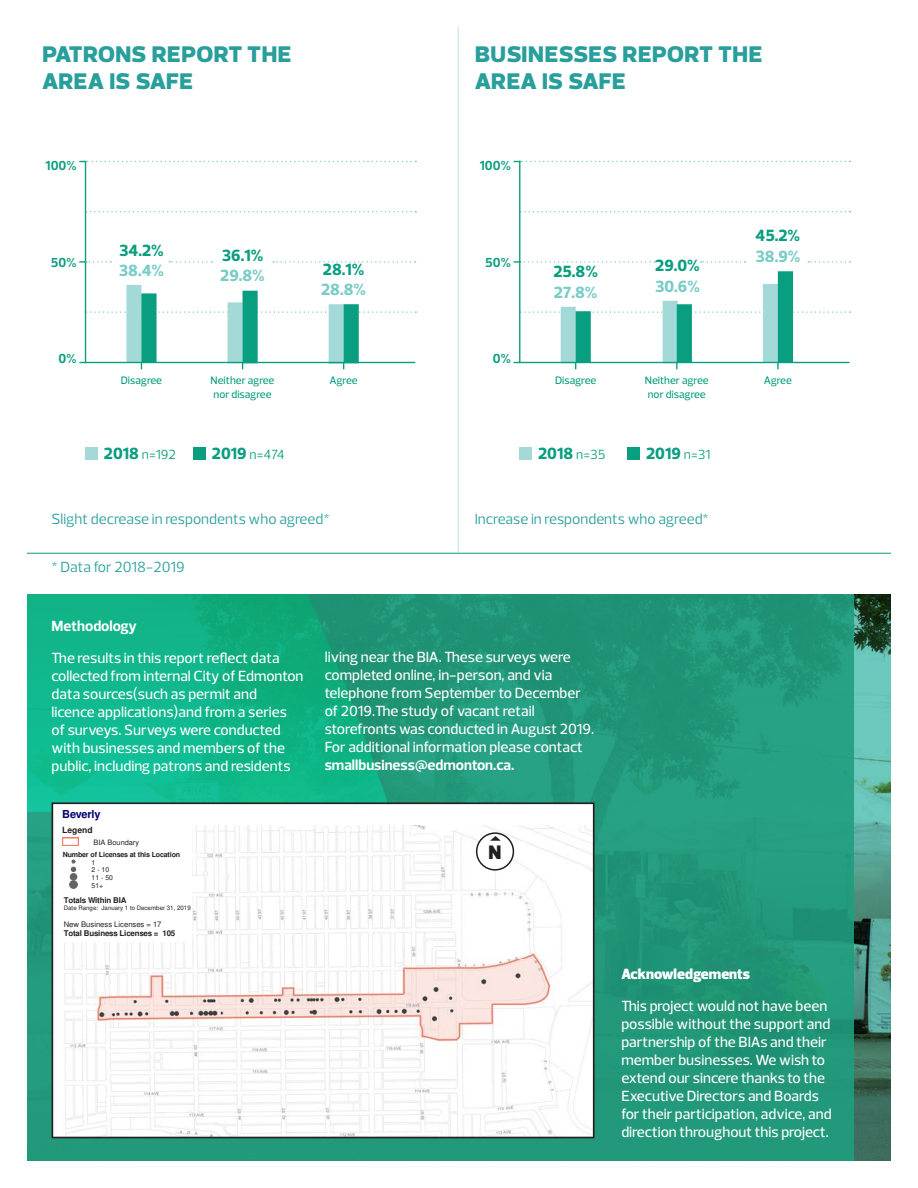
<style>
.page{position:relative;width:918px;height:1188px;background:#fff}
.page>*{position:absolute;margin:0;border:0;box-sizing:border-box;transform-origin:0 0}
.t1{font:800 27px/27px "Prelo";color:#299f9c}
.t2{font:900 19.95px "Prelo";color:#231f20}
.t3{font:800 16.5px "Prelo";color:#0a9e80}
.t4{font:800 16.5px "Prelo";color:#7accc7}
.t5{font:500 15px/18px "Prelo";color:#fff}
.t6{font:15px "Prelo";color:#299f9c}
.t7{font:900 15px "Prelo";color:#fff}
.t8{font:700 15px "Prelo";color:#fff}
.t9{font:13.5px "Prelo";color:#0a9e80}
.t10{font:700 13.35px "Prelo";color:#0a9e80}
.t11{font:500 11.1px/13.2px "Prelo";color:#0a9e80}
.t12{font:700 10.95px "Helvetica";letter-spacing:-.025em;color:#00006d}
.t13{font:700 8.55px "Helvetica";letter-spacing:-.005em;color:#231f20}
.t14{font:700 7.95px "Helvetica";letter-spacing:-.025em;color:#231f20}
.t15{font:7.65px "Helvetica";color:#231f20}
.t16{font:7.35px "Helvetica";color:#231f20}
.t17{font:700 7.05px "Helvetica";letter-spacing:-.02em;color:#231f20}
.t18{font:6.9px/7.6px "Helvetica";color:#231f20}
.t19{font:6.15px "Helvetica";letter-spacing:-.005em;color:#231f20}
.s1{font-weight:800;font-size:16.5px}
.s2{font-weight:400;font-size:13.5px}
.s3{font-weight:700}
</style>
<div class="page">
<svg style="left:853px;top:594px;width:38px;height:567px"></svg>
<div style="left:27px;top:594px;width:826px;height:567px;background:#209e7f"></div>
<svg style="left:27px;top:594px;width:462px;height:217px"></svg>
<div style="left:52px;top:803px;width:542px;height:335px;background:#fff"></div>
<img style="left:64px;top:826px;width:528px;height:309px">
<div style="left:59px;top:823px;width:133px;height:119px;background:#fff"></div>
<div style="left:62px;top:838px;width:17px;height:8px;border:2px solid #f07f6a"></div>
<svg style="left:70px;top:860px;width:7px;height:28px"></svg>
<div style="left:52px;top:802px;width:543px;height:336px;border:2px solid #231f20"></div>
<hr style="left:458px;top:27px;width:1px;height:526px;background:#d2edf0">
<hr style="left:27px;top:553px;width:864px;height:1px;background:#0a9e80">
<div style="left:85px;top:447px;width:12px;height:12px;background:#a3dad8"></div>
<div style="left:193px;top:447px;width:12px;height:12px;background:#0a9e80"></div>
<svg style="left:84px;top:160px;width:333px;height:204px"></svg>
<svg style="left:79px;top:161px;width:337px;height:1px"></svg>
<svg style="left:79px;top:261px;width:32px;height:2px"></svg>
<div style="left:141px;top:293px;width:16px;height:70px;background:#0a9e80"></div>
<div style="left:242px;top:291px;width:16px;height:72px;background:#0a9e80"></div>
<div style="left:344px;top:304px;width:15px;height:59px;background:#0a9e80"></div>
<div style="left:519px;top:447px;width:13px;height:12px;background:#a3dad8"></div>
<div style="left:627px;top:447px;width:13px;height:12px;background:#0a9e80"></div>
<svg style="left:518px;top:160px;width:333px;height:204px"></svg>
<svg style="left:514px;top:161px;width:337px;height:1px"></svg>
<svg style="left:514px;top:261px;width:141px;height:2px"></svg>
<svg style="left:676px;top:362px;width:2px;height:7px"></svg>
<svg style="left:777px;top:362px;width:2px;height:7px"></svg>
<div style="left:576px;top:311px;width:15px;height:51px;background:#0a9e80"></div>
<div style="left:677px;top:304px;width:15px;height:58px;background:#0a9e80"></div>
<div style="left:778px;top:271px;width:15px;height:91px;background:#0a9e80"></div>
<svg style="left:169px;top:261px;width:43px;height:2px"></svg>
<svg style="left:273px;top:261px;width:143px;height:2px"></svg>
<div style="left:477px;top:833px;width:36px;height:37px;background:#fff;border-radius:50%"></div>
<div style="left:476px;top:832px;width:38px;height:39px;border:2px solid #231f20;border-radius:50%"></div>
<svg style="left:490px;top:836px;width:11px;height:5px"></svg>
<p class="t1" style="left:42px;top:40px;width:251px">PATRONS REPORT THE<br>AREA IS SAFE</p>
<p class="t1" style="left:475px;top:40px;width:289px">BUSINESSES REPORT THE<br>AREA IS SAFE</p>
<p class="t10" style="left:46px;top:158px;width:32px">100%</p>
<p class="t10" style="left:480px;top:158px;width:32px">100%</p>
<p class="t3" style="left:756px;top:226px;width:46px">45.2%</p>
<p class="t10" style="left:51px;top:254px;width:27px">50%</p>
<p class="t3" style="left:119px;top:240px;width:46px">34.2%</p>
<p class="t3" style="left:222px;top:245px;width:43px">36.1%</p>
<p class="t4" style="left:119px;top:261px;width:47px">38.4%</p>
<p class="t4" style="left:220px;top:266px;width:46px">29.8%</p>
<p class="t3" style="left:323px;top:259px;width:43px">28.1%</p>
<p class="t4" style="left:321px;top:280px;width:46px">28.8%</p>
<p class="t10" style="left:485px;top:254px;width:27px">50%</p>
<p class="t3" style="left:553px;top:262px;width:46px">25.8%</p>
<p class="t4" style="left:554px;top:282px;width:45px">27.8%</p>
<p class="t3" style="left:655px;top:255px;width:46px">29.0%</p>
<p class="t4" style="left:655px;top:276px;width:46px">30.6%</p>
<p class="t4" style="left:755px;top:246px;width:46px">38.9%</p>
<p class="t10" style="left:59px;top:350px;width:20px">0%</p>
<p class="t10" style="left:493px;top:350px;width:20px">0%</p>
<p class="t11" style="left:121px;top:374px;width:43px">Disagree</p>
<p class="t11" style="left:211px;top:374px;width:65px">Neither agree nor disagree</p>
<p class="t11" style="left:330px;top:374px;width:30px">Agree</p>
<p class="t11" style="left:555px;top:374px;width:43px">Disagree</p>
<p class="t11" style="left:645px;top:374px;width:65px">Neither agree nor disagree</p>
<p class="t11" style="left:764px;top:374px;width:30px">Agree</p>
<p class="t9" style="left:104px;top:446px;width:73px"><span class="s1">2018</span> n=192</p>
<p class="t9" style="left:212px;top:446px;width:74px"><span class="s1">2019</span> n=474</p>
<p class="t3" style="left:538px;top:443px;width:69px">2018 <span class="s2">n=35</span></p>
<p class="t3" style="left:646px;top:443px;width:66px">2019 <span class="s2">n=31</span></p>
<p class="t6" style="left:52px;top:510px;width:280px">Slight decrease in respondents who agreed*</p>
<p class="t6" style="left:475px;top:510px;width:236px">Increase in respondents who agreed*</p>
<p class="t6" style="left:52px;top:558px;width:135px">* Data for 2018-2019</p>
<p class="t8" style="left:52px;top:617px;width:87px">Methodology</p>
<p class="t5" style="left:52px;top:649px;width:253px">The results in this report reflect data collected from internal City of Edmonton data sources(such as permit and licence applications)and from a series of surveys. Surveys were conducted with businesses and members of the public, including patrons and residents</p>
<p class="t12" style="left:62px;top:810px;width:40px">Beverly</p>
<p class="t13" style="left:62px;top:827px;width:32px">Legend</p>
<p class="t16" style="left:94px;top:839px;width:47px">BIA Boundary</p>
<p class="t17" style="left:63px;top:852px;width:119px">Number of Licenses at this Location</p>
<p class="t18" style="left:92px;top:859px;width:23px">1<br>2 - 10<br>11 - 50<br>51+</p>
<p class="t14" style="left:64px;top:897px;width:64px">Totals Within BIA</p>
<p class="t19" style="left:64px;top:906px;width:129px">Date Range: January 1 to December 31, 2019</p>
<p class="t15" style="left:64px;top:921px;width:99px">New Business Licenses = 17</p>
<p class="t14" style="left:64px;top:930px;width:113px">Total Business Licenses = 105</p>
<p class="t5" style="left:325px;top:649px;width:271px">living near the BIA. These surveys were completed online, in‑person, and via telephone from September to December of 2019.The study of vacant retail storefronts was conducted in August 2019.<br>For additional information please contact <span class="s3">smallbusiness@edmonton.ca.</span></p>
<p class="t2" style="left:489px;top:840px;width:14px">N</p>
<p class="t7" style="left:621px;top:965px;width:130px">Acknowledgements</p>
<p class="t5" style="left:621px;top:997px;width:212px">This project would not have been possible without the support and partnership of the BIAs and their member businesses. We wish to extend our sincere thanks to the Executive Directors and Boards for their participation, advice, and direction throughout this project.</p>
</div>
